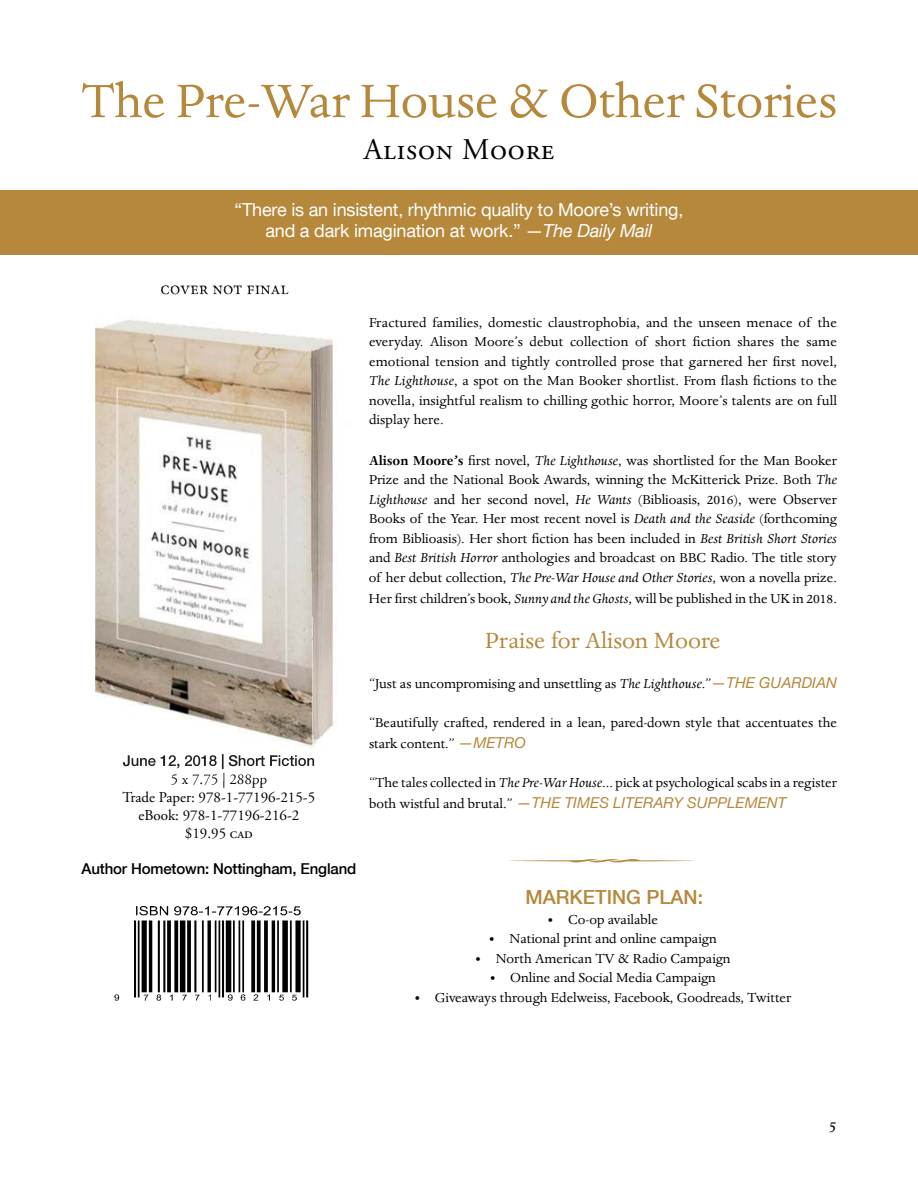
<style>
.page{position:relative;width:918px;height:1188px;background:#fff}
.page>*{position:absolute;margin:0;border:0;box-sizing:border-box;transform-origin:0 0}
.t1{font:54px "Dante";color:#b5883c}
.t2{font:30px "Adobe Garamond Pro";letter-spacing:.025em;color:#000}
.t3{font:25.5px "Dante";color:#b5883c}
.t4{font:500 19.5px "Helvetica Neue LT Com";color:#b5883c}
.t5{font:18px/21.6px "Helvetica Neue LT Com";letter-spacing:-.01em;color:#fff;text-align:center}
.t6{font:18px "Minion Pro";color:#000}
.t7{font:18px "Dante";color:#000}
.t8{font:15px/19.5px "Dante";color:#000;text-align:justify}
.t9{font:15px/18px "Adobe Garamond Pro";color:#000;text-align:center}
.t10{font:italic 15px "Helvetica Neue LT Com";color:#b5883c}
.t11{font:500 15px "Helvetica Neue LT Com";letter-spacing:-.01em;color:#000}
.s1{font-style:italic}
.s2{font-weight:700}
.s3{font-family:"Helvetica Neue LT Com";font-style:italic;color:#b5883c}
.s4{font-family:"Dante";font-style:normal;color:#000}
</style>
<div class="page">
<div style="left:0;top:191px;width:918px;height:64px;background:#b5883c"></div>
<img style="left:95px;top:291px;width:240px;height:487px">
<img style="left:123px;top:754px;width:191px;height:15px">
<img style="left:123px;top:755px;width:69px;height:13px">
<img style="left:251px;top:773px;width:16px;height:7px">
<img style="left:172px;top:773px;width:79px;height:7px">
<img style="left:270px;top:288px;width:18px;height:6px">
<img style="left:161px;top:288px;width:109px;height:6px">
<img style="left:115px;top:906px;width:194px;height:95px">
<h1 class="t1" style="left:81px;top:77px;width:758px">The Pre-War House &amp; Other Stories</h1>
<h2 class="t2" style="left:364px;top:137px;width:192px">Alison Moore</h2>
<p class="t5" style="left:235px;top:198px;width:450px">“There is an insistent, rhythmic quality to Moore’s writing, and a dark imagination at work.” —<span class="s1">The Daily Mail</span></p>
<p class="t6" style="left:160px;top:277px;width:130px">cover not final</p>
<p class="t9" style="left:123px;top:771px;width:194px">5 x 7.75 | 288pp<br>Trade Paper: 978-1-77196-215-5 eBook: 978-1-77196-216-2 $19.95 cad</p>
<p class="t11" style="left:82px;top:862px;width:276px">Author Hometown: Nottingham, England</p>
<p class="t8" style="left:369px;top:313px;width:470px">Fractured families, domestic claustrophobia, and the unseen menace of the everyday. Alison Moore’s debut collection of short fiction shares the same emotional tension and tightly controlled prose that garnered her first novel, <span class="s1">The Lighthouse</span>, a spot on the Man Booker shortlist. From flash fictions to the novella, insightful realism to chilling gothic horror, Moore’s talents are on full display here.</p>
<p class="t8" style="left:369px;top:450px;width:470px"><span class="s2">Alison Moore’s</span> first novel, <span class="s1">The Lighthouse</span>, was shortlisted for the Man Booker Prize and the National Book Awards, winning the McKitterick Prize. Both <span class="s1">The Lighthouse</span> and her second novel, <span class="s1">He Wants</span> (Biblioasis, 2016), were Observer Books of the Year. Her most recent novel is <span class="s1">Death and the Seaside</span> (forthcoming from Biblioasis). Her short fiction has been included in <span class="s1">Best British Short Stories </span>and <span class="s1">Best British Horror</span> anthologies and broadcast on BBC Radio. The title story of her debut collection, <span class="s1">The Pre-War House and Other Stories</span>, won a novella prize.</p>
<p class="t8" style="left:369px;top:588px;width:469px">Her first children’s book, <span class="s1">Sunny and the Ghosts</span>, will be published in the UK in 2018.</p>
<h3 class="t3" style="left:485px;top:629px;width:237px">Praise for Alison Moore</h3>
<p class="t8" style="left:369px;top:675px;width:470px">“Just as uncompromising and unsettling as <span class="s1">The Lighthouse</span>.”<span class="s3">—THE GUARDIAN</span></p>
<p class="t8" style="left:369px;top:713px;width:469px;line-height:21px">“Beautifully crafted, rendered in a lean, pared-down style that accentuates the stark content.” <span class="s3">—METRO</span></p>
<p class="t8" style="left:369px;top:774px;width:469px">“The tales collected in <span class="s1">The Pre-War House</span>... pick at psychological scabs in a register</p>
<p class="t10" style="left:369px;top:797px;width:419px"><span class="s4">both wistful and brutal.”</span> —THE TIMES LITERARY SUPPLEMENT</p>
<h3 class="t4" style="left:525px;top:889px;width:179px">MARKETING PLAN:</h3>
<p class="t8" style="left:548px;top:910px;width:112px">• Co-op available</p>
<p class="t8" style="left:489px;top:930px;width:229px">• National print and online campaign</p>
<p class="t8" style="left:475px;top:949px;width:257px">• North American TV &amp; Radio Campaign</p>
<p class="t8" style="left:490px;top:969px;width:227px">• Online and Social Media Campaign</p>
<p class="t8" style="left:415px;top:988px;width:378px">• Giveaways through Edelweiss, Facebook, Goodreads, Twitter</p>
<p class="t7" style="left:829px;top:1118px;width:10px">5</p>
</div>
